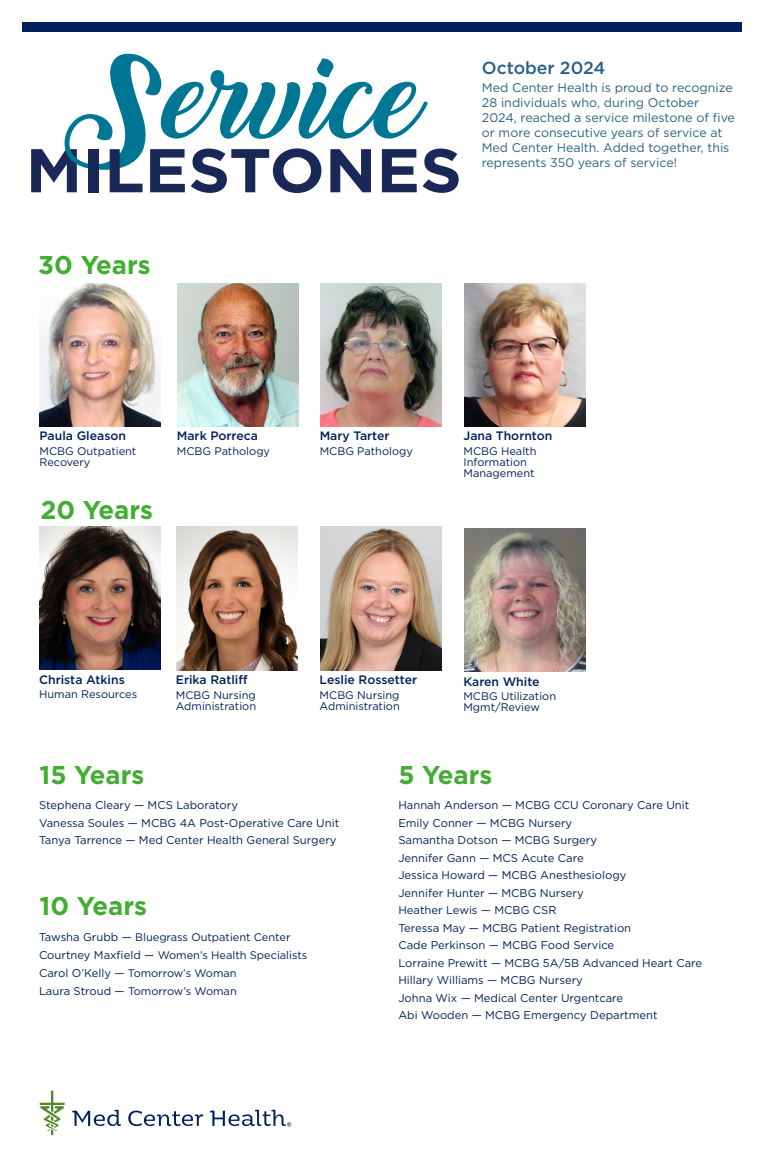
<style>
.page{position:relative;width:765px;height:1170px;background:#fff}
.page>*{position:absolute;margin:0;border:0;box-sizing:border-box;transform-origin:0 0}
.t1{font:700 25.62px "Gotham";color:#43ac32}
.t2{font:500 17.5px "Gotham";color:#2a6087}
.t3{font:12.5px/15px "Gotham";color:#2a6087}
.Name{font:500 12.25px "Gotham";color:#00205b}
.Department{font:11.25px "Gotham";color:#00205b}
.Department-2{font:11px/11.2px "Gotham";color:#00205b}
.Name-2{font:11px "Gotham";color:#00205b}
.s1{font-size:11.25px}
</style>
<div class="page">
<img style="left:177px;top:527px;width:121px;height:143px">
<div style="left:22px;top:22px;width:720px;height:10px;background:#00205b"></div>
<svg style="left:31px;top:54px;width:428px;height:139px"></svg>
<svg style="left:72px;top:1110px;width:49px;height:16px"></svg>
<svg style="left:128px;top:1111px;width:75px;height:15px"></svg>
<svg style="left:40px;top:1091px;width:25px;height:44px"></svg>
<svg style="left:210px;top:1110px;width:81px;height:17px"></svg>
<img style="left:40px;top:283px;width:121px;height:143px">
<img style="left:40px;top:527px;width:121px;height:143px">
<img style="left:464px;top:528px;width:121px;height:143px">
<img style="left:464px;top:283px;width:121px;height:143px">
<img style="left:178px;top:283px;width:121px;height:143px">
<img style="left:320px;top:527px;width:121px;height:143px">
<img style="left:320px;top:283px;width:122px;height:143px">
<p class="t1" style="left:38px;top:248px;width:114px">30 Years</p>
<p class="t2" style="left:482px;top:57px;width:125px">October 2024</p>
<p class="t3" style="left:482px;top:80px;width:255px">Med Center Health is proud to recognize 28 individuals who, during October 2024, reached a service milestone of five or more consecutive years of service at Med Center Health. Added together, this represents 350 years of service!</p>
<p class="Name" style="left:40px;top:428px;width:88px">Paula Gleason</p>
<p class="Name-2" style="left:40px;top:444px;width:98px">MCBG Outpatient</p>
<p class="Name-2" style="left:40px;top:455px;width:52px">Recovery</p>
<p class="t1" style="left:41px;top:493px;width:114px">20 Years</p>
<p class="Name" style="left:177px;top:428px;width:83px">Mark Porreca</p>
<p class="Department-2" style="left:177px;top:445px;width:95px">MCBG Pathology</p>
<p class="Name" style="left:320px;top:428px;width:71px">Mary Tarter</p>
<p class="Department-2" style="left:320px;top:445px;width:95px">MCBG Pathology</p>
<p class="Name" style="left:463px;top:428px;width:90px">Jana Thornton</p>
<p class="Department-2" style="left:463px;top:445px;width:74px">MCBG Health<br>Information<br>Management</p>
<p class="Name" style="left:39px;top:672px;width:87px">Christa Atkins</p>
<p class="Department-2" style="left:39px;top:689px;width:100px">Human Resources</p>
<p class="Name" style="left:176px;top:672px;width:73px">Erika Ratliff</p>
<p class="Department-2" style="left:176px;top:689px;width:82px">MCBG Nursing<br>Administration</p>
<p class="Name" style="left:320px;top:672px;width:99px">Leslie Rossetter</p>
<p class="Department-2" style="left:320px;top:689px;width:82px">MCBG Nursing<br>Administration</p>
<p class="Name" style="left:463px;top:673px;width:78px">Karen White</p>
<p class="Department-2" style="left:463px;top:690px;width:94px">MCBG Utilization<br>Mgmt/Review</p>
<p class="t1" style="left:40px;top:758px;width:106px">15 Years</p>
<p class="Department" style="left:39px;top:798px;width:201px">Stephena Cleary — MCS Laboratory</p>
<p class="Department" style="left:39px;top:816px;width:302px">Vanessa Soules — MCBG 4A Post-Operative Care Unit</p>
<p class="Department" style="left:39px;top:833px;width:299px">Tanya Tarrence — Med Center Health General Surgery</p>
<p class="t1" style="left:40px;top:889px;width:109px">10 Years</p>
<p class="Department-2" style="left:39px;top:931px;width:253px"><span class="s1">Tawsha Grubb —</span> Bluegrass Outpatient Center</p>
<p class="Department-2" style="left:39px;top:949px;width:270px"><span class="s1">Courtney Maxfield —</span> Women’s Health Specialists</p>
<p class="Department-2" style="left:39px;top:967px;width:199px"><span class="s1">Carol O’Kelly —</span> Tomorrow’s Woman</p>
<p class="Department-2" style="left:39px;top:985px;width:199px"><span class="s1">Laura Stroud —</span> Tomorrow’s Woman</p>
<p class="t1" style="left:398px;top:758px;width:96px">5 Years</p>
<p class="Department" style="left:398px;top:798px;width:292px">Hannah Anderson — MCBG CCU Coronary Care Unit</p>
<p class="Department" style="left:398px;top:816px;width:175px">Emily Conner — MCBG Nursery</p>
<p class="Department" style="left:398px;top:833px;width:200px">Samantha Dotson — MCBG Surgery</p>
<p class="Department" style="left:398px;top:851px;width:187px">Jennifer Gann — MCS Acute Care</p>
<p class="Department" style="left:398px;top:868px;width:230px">Jessica Howard — MCBG Anesthesiology</p>
<p class="Department" style="left:398px;top:886px;width:187px">Jennifer Hunter — MCBG Nursery</p>
<p class="Department" style="left:398px;top:903px;width:160px">Heather Lewis — MCBG CSR</p>
<p class="Department" style="left:398px;top:921px;width:234px">Teressa May — MCBG Patient Registration</p>
<p class="Department" style="left:398px;top:938px;width:217px">Cade Perkinson — MCBG Food Service</p>
<p class="Department" style="left:398px;top:956px;width:305px">Lorraine Prewitt — MCBG 5A/5B Advanced Heart Care</p>
<p class="Department" style="left:398px;top:973px;width:186px">Hillary Williams — MCBG Nursery</p>
<p class="Department" style="left:398px;top:991px;width:226px">Johna Wix — Medical Center Urgentcare</p>
<p class="Department" style="left:398px;top:1008px;width:261px">Abi Wooden — MCBG Emergency Department</p>
</div>
